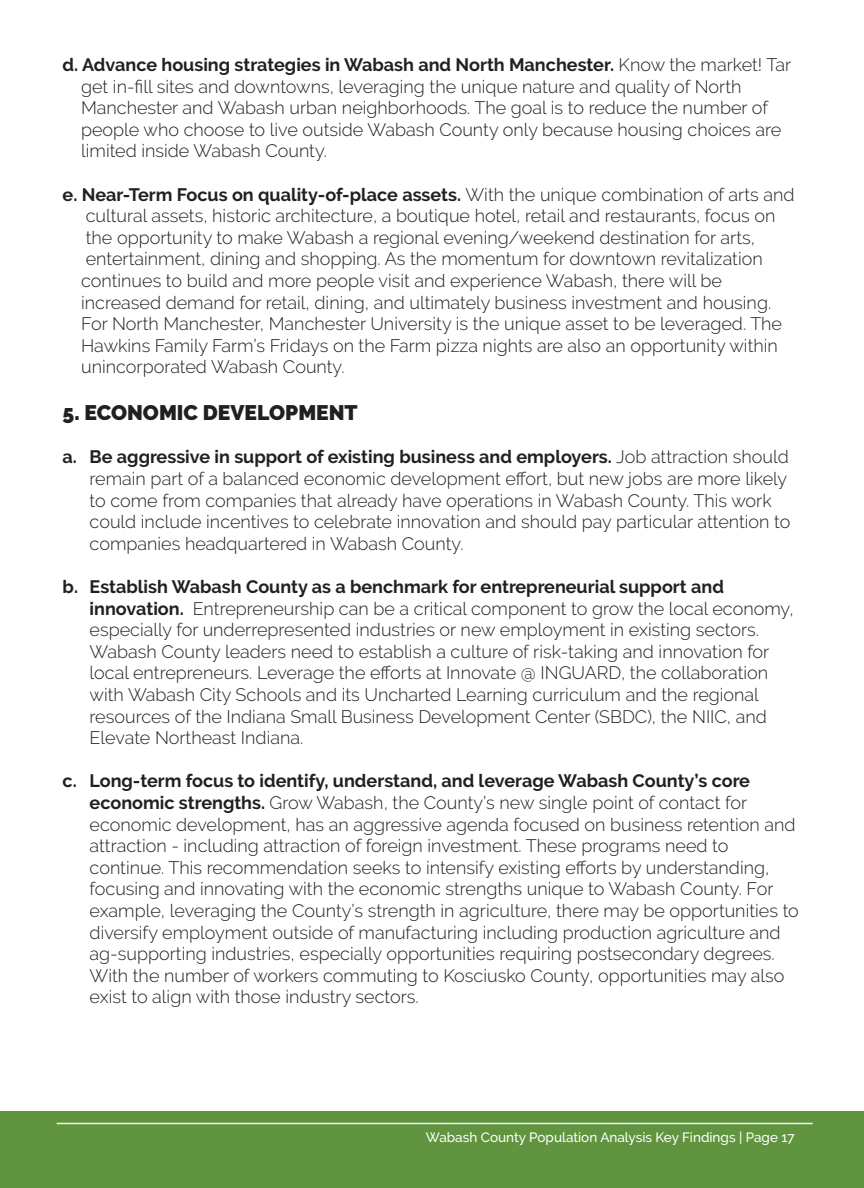
<style>
.page{position:relative;width:864px;height:1188px;background:#fff}
.page>*{position:absolute;margin:0;border:0;box-sizing:border-box;transform-origin:0 0}
.t1{font:900 21px "Raleway";color:#231f20}
.t2{font:300 18px/21.6px "Raleway";color:#231f20}
.t3{font:700 18px "Raleway";color:#231f20}
.t4{font:500 13.5px "Raleway";color:#fff}
.s1{font-weight:300}
.s2{font-weight:700}
</style>
<div class="page">
<div style="left:0;top:1111px;width:864px;height:77px;background:#61943f"></div>
<hr style="left:57px;top:1123px;width:756px;height:1px;background:#f1f4f4">
<p class="t3" style="left:63px;top:54px;width:730px">d. Advance housing strategies in Wabash and North Manchester. <span class="s1">Know the market! Tar</span></p>
<p class="t2" style="left:81px;top:75px;width:662px">get in-fill sites and downtowns, leveraging the unique nature and quality of North</p>
<p class="t2" style="left:81px;top:97px;width:688px">Manchester and Wabash urban neighborhoods. The goal is to reduce the number of</p>
<p class="t2" style="left:81px;top:119px;width:702px">people who choose to live outside Wabash County only because housing choices are</p>
<p class="t2" style="left:81px;top:140px;width:247px">limited inside Wabash County.</p>
<p class="t3" style="left:63px;top:184px;width:733px">e. Near-Term Focus on quality-of-place assets. <span class="s1">With the unique combination of arts and</span></p>
<p class="t2" style="left:86px;top:205px;width:691px">cultural assets, historic architecture, a boutique hotel, retail and restaurants, focus on</p>
<p class="t2" style="left:86px;top:227px;width:671px">the opportunity to make Wabash a regional evening/weekend destination for arts,</p>
<p class="t2" style="left:86px;top:248px;width:679px">entertainment, dining and shopping. As the momentum for downtown revitalization</p>
<p class="t2" style="left:81px;top:270px;width:642px">continues to build and more people visit and experience Wabash, there will be</p>
<p class="t2" style="left:81px;top:291px;width:692px">increased demand for retail, dining, and ultimately business investment and housing.</p>
<p class="t2" style="left:81px;top:313px;width:702px">For North Manchester, Manchester University is the unique asset to be leveraged. The</p>
<p class="t2" style="left:81px;top:335px;width:698px">Hawkins Family Farm’s Fridays on the Farm pizza nights are also an opportunity within</p>
<p class="t2" style="left:81px;top:356px;width:265px">unincorporated Wabash County.</p>
<p class="t1" style="left:63px;top:401px;width:297px">5. ECONOMIC DEVELOPMENT</p>
<p class="t2" style="left:90px;top:446px;width:702px;text-indent:-27px"><span class="s2">a. Be aggressive in support of existing business and employers.</span> Job attraction should remain part of a balanced economic development effort, but new jobs are more likely to come from companies that already have operations in Wabash County. This work could include incentives to celebrate innovation and should pay particular attention to companies headquartered in Wabash County.</p>
<p class="t2" style="left:90px;top:576px;width:706px;text-indent:-27px"><span class="s2">b. Establish Wabash County as a benchmark for entrepreneurial support and innovation.</span> Entrepreneurship can be a critical component to grow the local economy, especially for underrepresented industries or new employment in existing sectors.<br>Wabash County leaders need to establish a culture of risk-taking and innovation for local entrepreneurs. Leverage the efforts at Innovate @ INGUARD, the collaboration with Wabash City Schools and its Uncharted Learning curriculum and the regional resources of the Indiana Small Business Development Center (SBDC), the NIIC, and Elevate Northeast Indiana.</p>
<p class="t2" style="left:90px;top:770px;width:711px;text-indent:-27px"><span class="s2">c. Long-term focus to identify, understand, and leverage Wabash County’s core economic strengths.</span> Grow Wabash, the County’s new single point of contact for economic development, has an aggressive agenda focused on business retention and attraction - including attraction of foreign investment. These programs need to continue. This recommendation seeks to intensify existing efforts by understanding, focusing and innovating with the economic strengths unique to Wabash County. For example, leveraging the County’s strength in agriculture, there may be opportunities to diversify employment outside of manufacturing including production agriculture and ag-supporting industries, especially opportunities requiring postsecondary degrees.<br>With the number of workers commuting to Kosciusko County, opportunities may also exist to align with those industry sectors.</p>
<p class="t4" style="left:426px;top:1130px;width:370px">Wabash County Population Analysis Key Findings | Page 17</p>
</div>
